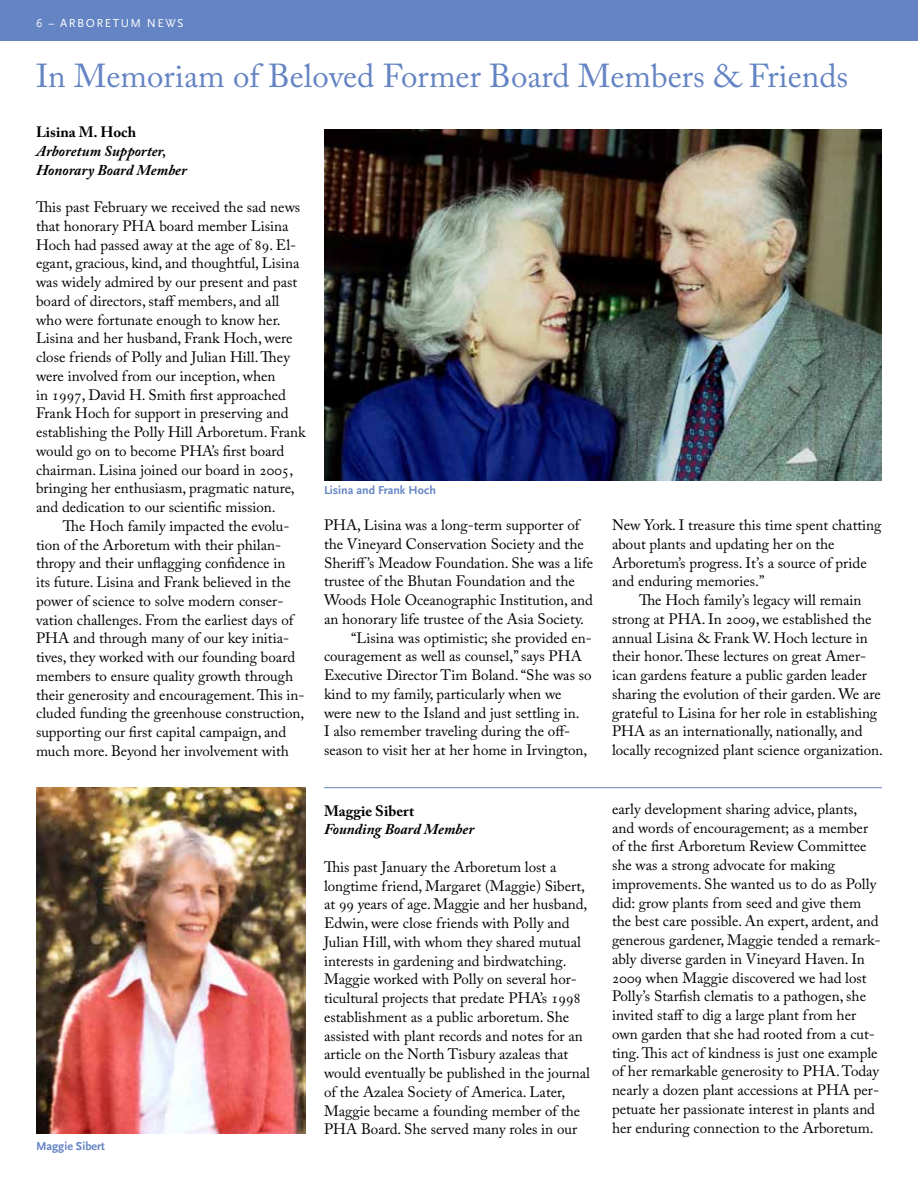
<style>
.page{position:relative;width:918px;height:1188px;background:#fff}
.page>*{position:absolute;margin:0;border:0;box-sizing:border-box;transform-origin:0 0}
.t1{font:33px "Adobe Caslon Pro";color:#6484c3}
.t2{font:15px/18.8px "Adobe Caslon Pro";color:#000}
.t3{font:italic 700 15px/18.8px "Adobe Caslon Pro";color:#000}
.t4{font:700 15px "Adobe Caslon Pro";color:#000}
.t5{font:700 12px "Scala Sans";color:#6484c3}
.t6{font:12px "Scala Sans";letter-spacing:.12em;color:#fff}
</style>
<div class="page">
<div style="left:0;top:0;width:918px;height:40px;background:#6484c3"></div>
<img style="left:324px;top:130px;width:558px;height:351px">
<img style="left:36px;top:788px;width:270px;height:346px">
<hr style="left:324px;top:787px;width:558px;height:1px;background:#6484c3">
<p class="t6" style="left:36px;top:17px;width:149px">6 – ARBORETUM NEWS</p>
<h1 class="t1" style="left:36px;top:57px;width:814px">In Memoriam of Beloved Former Board Members &amp; Friends</h1>
<p class="t4" style="left:36px;top:123px;width:102px">Lisina M. Hoch</p>
<p class="t3" style="left:36px;top:141px;width:153px">Arboretum Supporter,<br>Honorary Board Member</p>
<p class="t2" style="left:36px;top:197px;width:271px">This past February we received the sad news that honorary PHA board member Lisina Hoch had passed away at the age of 89. El&shy;egant, gracious, kind, and thoughtful, Lisina was widely admired by our present and past board of directors, staff members, and all who were fortunate enough to know her.<br>Lisina and her husband, Frank Hoch, were close friends of Polly and Julian Hill. They were involved from our inception, when<br>in 1997, David H. Smith first approached Frank Hoch for support in preserving and establishing the Polly Hill Arboretum. Frank would go on to become PHA’s first board chairman. Lisina joined our board in 2005, bringing her enthusiasm, pragmatic nature, and dedication to our scientific mission.</p>
<p class="t2" style="left:36px;top:516px;width:270px;text-indent:27px">The Hoch family impacted the evolu&shy;tion of the Arboretum with their philan&shy;thropy and their unflagging confidence in<br>its future. Lisina and Frank believed in the power of science to solve modern conser&shy;vation challenges. From the earliest days of PHA and through many of our key initia&shy;tives, they worked with our founding board members to ensure quality growth through their generosity and encouragement. This in&shy;cluded funding the greenhouse construction, supporting our first capital campaign, and much more. Beyond her involvement with</p>
<p class="t5" style="left:324px;top:484px;width:113px">Lisina and Frank Hoch</p>
<p class="t2" style="left:324px;top:515px;width:257px">PHA, Lisina was a long-term supporter of</p>
<p class="t2" style="left:324px;top:534px;width:261px">the Vineyard Conservation Society and the</p>
<p class="t2" style="left:324px;top:553px;width:271px">Sheriff’s Meadow Foundation. She was a life</p>
<p class="t2" style="left:324px;top:572px;width:252px">trustee of the Bhutan Foundation and the</p>
<p class="t2" style="left:324px;top:590px;width:270px">Woods Hole Oceanographic Institution, and</p>
<p class="t2" style="left:324px;top:609px;width:262px">an honorary life trustee of the Asia Society.</p>
<p class="t2" style="left:351px;top:628px;width:243px">“Lisina was optimistic; she provided en-</p>
<p class="t2" style="left:324px;top:647px;width:259px">couragement as well as counsel,” says PHA</p>
<p class="t2" style="left:324px;top:665px;width:269px">Executive Director Tim Boland. “She was so</p>
<p class="t2" style="left:324px;top:684px;width:239px">kind to my family, particularly when we</p>
<p class="t2" style="left:324px;top:703px;width:257px">were new to the Island and just settling in.</p>
<p class="t2" style="left:324px;top:722px;width:248px">I also remember traveling during the off-</p>
<p class="t2" style="left:324px;top:740px;width:265px">season to visit her at her home in Irvington,</p>
<p class="t5" style="left:36px;top:1139px;width:70px">Maggie Sibert</p>
<p class="t4" style="left:324px;top:802px;width:92px">Maggie Sibert</p>
<p class="t3" style="left:324px;top:820px;width:152px">Founding Board Member</p>
<p class="t2" style="left:324px;top:857px;width:268px">This past January the Arboretum lost a longtime friend, Margaret (Maggie) Sibert, at 99 years of age. Maggie and her husband, Edwin, were close friends with Polly and Julian Hill, with whom they shared mutual interests in gardening and birdwatching.<br>Maggie worked with Polly on several hor&shy;ticultural projects that predate PHA’s 1998 establishment as a public arboretum. She assisted with plant records and notes for an article on the North Tisbury azaleas that would eventually be published in the journal of the Azalea Society of America. Later, Maggie became a founding member of the PHA Board. She served many roles in our</p>
<p class="t2" style="left:612px;top:515px;width:271px">New York. I treasure this time spent chatting about plants and updating her on the Arboretum’s progress. It’s a source of pride and enduring memories.”</p>
<p class="t2" style="left:612px;top:590px;width:273px;text-indent:27px">The Hoch family’s legacy will remain strong at PHA. In 2009, we established the annual Lisina &amp; Frank W. Hoch lecture in their honor. These lectures on great Amer&shy;ican gardens feature a public garden leader sharing the evolution of their garden. We are grateful to Lisina for her role in establishing PHA as an internationally, nationally, and locally recognized plant science organization.</p>
<p class="t2" style="left:612px;top:799px;width:270px">early development sharing advice, plants, and words of encouragement; as a member of the first Arboretum Review Committee she was a strong advocate for making improvements. She wanted us to do as Polly did: grow plants from seed and give them the best care possible. An expert, ardent, and generous gardener, Maggie tended a remark&shy;ably diverse garden in Vineyard Haven. In 2009 when Maggie discovered we had lost Polly’s Starfish clematis to a pathogen, she invited staff to dig a large plant from her own garden that she had rooted from a cut&shy;ting. This act of kindness is just one example of her remarkable generosity to PHA. Today nearly a dozen plant accessions at PHA per&shy;petuate her passionate interest in plants and her enduring connection to the Arboretum.</p>
</div>
